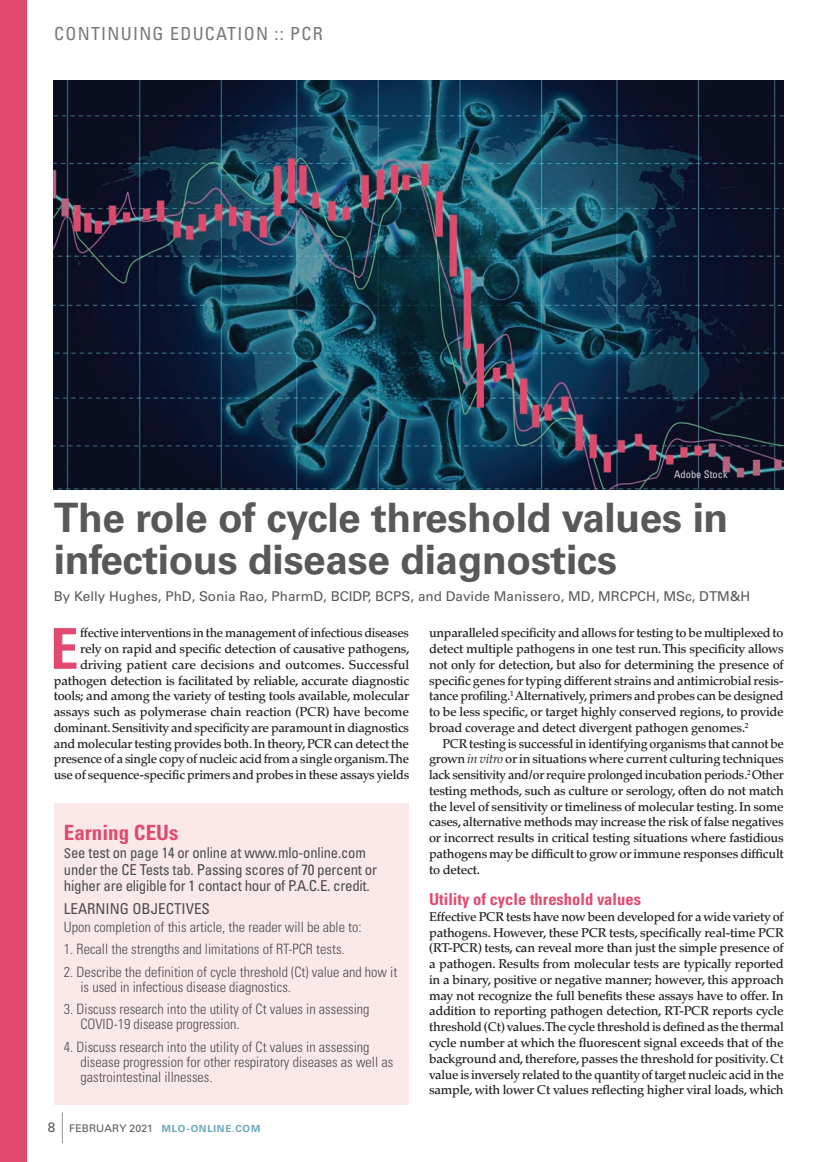
<style>
.page{position:relative;width:838px;height:1162px;background:#fff}
.page>*{position:absolute;margin:0;border:0;box-sizing:border-box;transform-origin:0 0}
.t1{font:700 condensed 56.4px "Univers LT Std";color:#e14a6e}
.t2{font:700 40.5px/42px "Univers LT Std";letter-spacing:-.01em;color:#57585a}
.t3{font:700 condensed 21px "Univers LT Std";color:#e14a6e}
.t4{font:condensed 18px "Univers LT Std";letter-spacing:.07em;color:#76787b}
.t5{font:700 condensed 16.5px "Univers LT Std";color:#e14a6e}
.t6{font:condensed 15px/16.5px "Univers LT Std";letter-spacing:-.01em;color:#4b4c4d}
.t7{font:300 condensed 14.25px/15px "Univers LT Std";color:#4b4c4d}
.t8{font:13.5px "Univers LT Std";color:#57585a}
.t9{font:500 12.75px/15.8px "Palatino LT Std";letter-spacing:-.02em;color:#231f20;text-align:justify}
.t10{font:500 12.75px/15.8px "Palatino LT Std";letter-spacing:-.02em;color:#231f20;text-align:right;scale:.96 1}
.t11{font:condensed 10.5px "Univers LT Std";color:#d1d2d4}
.t12{font:700 9.75px "Univers LT Std";letter-spacing:.075em;color:#66a7bb}
.s1{font-weight:400;font-style:italic}
.s2{font-size:13.5px}
.s3{font-weight:400;font-size:13.5px;color:#57585a}
.s4{font-weight:400;font-size:10.5px;color:#57585a}
</style>
<div class="page">
<hr style="left:62px;top:1112px;width:1px;height:31px;background:#939598">
<img style="left:53px;top:81px;width:730px;height:408px">
<div style="left:0;top:0;width:27px;height:1161px;background:#e14a6e"></div>
<div style="left:54px;top:803px;width:355px;height:301px;background:#fbe9e9"></div>
<h3 class="t4" style="left:54px;top:22px;width:270px">CONTINUING EDUCATION :: PCR</h3>
<p class="t11" style="left:674px;top:467px;width:55px">Adobe Stock</p>
<h2 class="t2" style="left:54px;top:497px;width:675px">The role of cycle threshold values in infectious disease diagnostics</h2>
<p class="t8" style="left:54px;top:588px;width:697px">By Kelly Hughes, PhD, Sonia Rao, PharmD, BCIDP, BCPS, and Davide Manissero, MD, MRCPCH, MSc, DTM&amp;H</p>
<p class="t9" style="left:429px;top:625px;width:356px">unparalleled specificity and allows for testing to be multiplexed to detect multiple pathogens in one test run. This specificity allows not only for detection, but also for determining the presence of specific genes for typing different strains and antimicrobial resis&shy;tance profiling.<sup>1</sup> Alternatively, primers and probes can be designed to be less specific, or target highly conserved regions, to provide broad coverage and detect divergent pathogen genomes.<sup>2</sup></p>
<p class="t9" style="left:429px;top:735px;width:356px;text-indent:14px">PCR testing is successful in identifying organisms that cannot be grown <span class="s1">in vitro</span> or in situations where current culturing techniques lack sensitivity and/or require prolonged incubation periods.<sup>2</sup> Other testing methods, such as culture or serology, often do not match the level of sensitivity or timeliness of molecular testing. In some cases, alternative methods may increase the risk of false negatives or incorrect results in critical testing situations where fastidious pathogens may be difficult to grow or immune responses difficult to detect.</p>
<p class="t5" style="left:429px;top:889px;width:213px">Utility of cycle threshold values</p>
<p class="t9" style="left:429px;top:908px;width:356px">Effective PCR tests have now been developed for a wide variety of pathogens. However, these PCR tests, specifically real-time PCR (RT-PCR) tests, can reveal more than just the simple presence of a pathogen. Results from molecular tests are typically reported in a binary, positive or negative manner; however, this approach may not recognize the full benefits these assays have to offer. In addition to reporting pathogen detection, RT-PCR reports cycle threshold (Ct) values. The cycle threshold is defined as the thermal cycle number at which the fluorescent signal exceeds that of the background and, therefore, passes the threshold for positivity. Ct value is inversely related to the quantity of target nucleic acid in the sample, with lower Ct values reflecting higher viral loads, which</p>
<p class="t10" style="left:54px;top:625px;width:372px">ffective interventions in the management of infectious diseases<br>rely on rapid and specific detection of causative pathogens, driving patient care decisions and outcomes. Successful pathogen detection is facilitated by reliable, accurate diagnostic tools; and among the variety of testing tools available, molecular assays such as polymerase chain reaction (PCR) have become dominant. Sensitivity and specificity are paramount in diagnostics and molecular testing provides both. In theory, PCR can detect the presence of a single copy of nucleic acid from a single organism. The use of sequence-specific primers and probes in these assays yields</p>
<h1 class="t1" style="left:50px;top:614px;width:30px">E</h1>
<h3 class="t3" style="left:64px;top:820px;width:116px">Earning CEUs</h3>
<p class="t6" style="left:64px;top:844px;width:314px"><span class="s2">S</span>ee test on page 14 or online at www.mlo-online.com under the CE Tests tab. Passing scores of 70 percent or higher are eligible for 1 contact hour of P.A.C.E. credit.</p>
<p class="t6" style="left:64px;top:899px;width:147px">LEARNING OBJECTIVES</p>
<p class="t7" style="left:64px;top:919px;width:299px">Upon completion of this article, the reader will be able to:</p>
<p class="t7" style="left:64px;top:941px;width:282px">1. Recall the strengths and limitations of RT-PCR tests.</p>
<p class="t7" style="left:80px;top:964px;width:318px;text-indent:-17px">2. Describe the definition of cycle threshold (Ct) value and how it is used in infectious disease diagnostics.</p>
<p class="t7" style="left:80px;top:1001px;width:290px;text-indent:-17px">3. Discuss research into the utility of Ct values in assessing<br>COVID-19 disease progression.</p>
<p class="t7" style="left:80px;top:1039px;width:314px;text-indent:-17px">4. Discuss research into the utility of Ct values in assessing disease progression for other respiratory diseases as well as gastrointestinal illnesses.</p>
<p class="t12" style="left:48px;top:1122px;width:214px"><span class="s3">8</span> <span class="s4">FEBRUARY 2021</span> MLO-ONLINE.COM</p>
</div>
